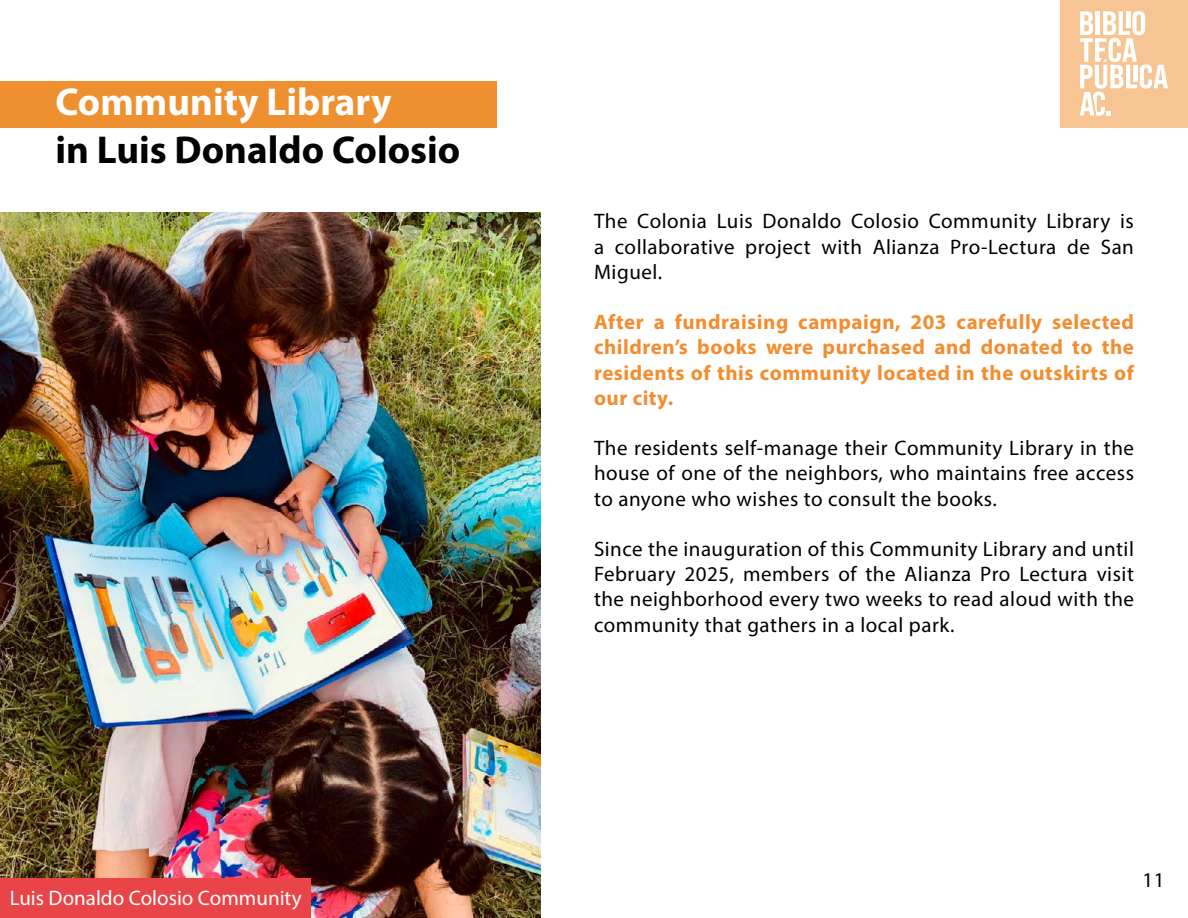
<style>
.page{position:relative;width:1188px;height:918px;background:#fff}
.page>*{position:absolute;margin:0;border:0;box-sizing:border-box;transform-origin:0 0}
.t1{font:700 39px "Myriad Pro";color:#020203}
.t2{font:700 39px "Myriad Pro";color:#fff}
.t3{font:21px/25.2px "Myriad Pro";letter-spacing:.025em;color:#000;text-align:justify}
.t4{font:700 21px/25.2px "Myriad Pro";letter-spacing:.025em;color:#f28d30;text-align:justify}
.t5{font:21px "Myriad Pro";color:#fff}
.t6{font:21px "Myriad Pro";color:#020203}
</style>
<div class="page">
<div style="left:1060px;top:0;width:128px;height:128px;background:#f6c593"></div>
<svg style="left:1080px;top:11px;width:88px;height:105px"></svg>
<div style="left:0;top:81px;width:496px;height:47px;background:#ee902f"></div>
<img style="left:0;top:213px;width:541px;height:705px">
<div style="left:0;top:879px;width:310px;height:39px;background:#e94548"></div>
<h1 class="t2" style="left:55px;top:76px;width:337px">Community Library</h1>
<h1 class="t1" style="left:55px;top:124px;width:406px">in Luis Donaldo Colosio</h1>
<p class="t5" style="left:10px;top:885px;width:293px">Luis Donaldo Colosio Community</p>
<p class="t3" style="left:594px;top:208px;width:541px">The Colonia Luis Donaldo Colosio Community Library is a collaborative project with Alianza Pro-Lectura de San Miguel.</p>
<p class="t4" style="left:594px;top:309px;width:542px">After a fundraising campaign, 203 carefully selected children’s books were purchased and donated to the residents of this community located in the outskirts of our city.</p>
<p class="t3" style="left:594px;top:435px;width:542px">The residents self-manage their Community Library in the house of one of the neighbors, who maintains free access to anyone who wishes to consult the books.</p>
<p class="t3" style="left:594px;top:536px;width:542px">Since the inauguration of this Community Library and until February 2025, members of the Alianza Pro Lectura visit the neighborhood every two weeks to read aloud with the community that gathers in a local park.</p>
<p class="t6" style="left:1143px;top:867px;width:23px">11</p>
</div>
